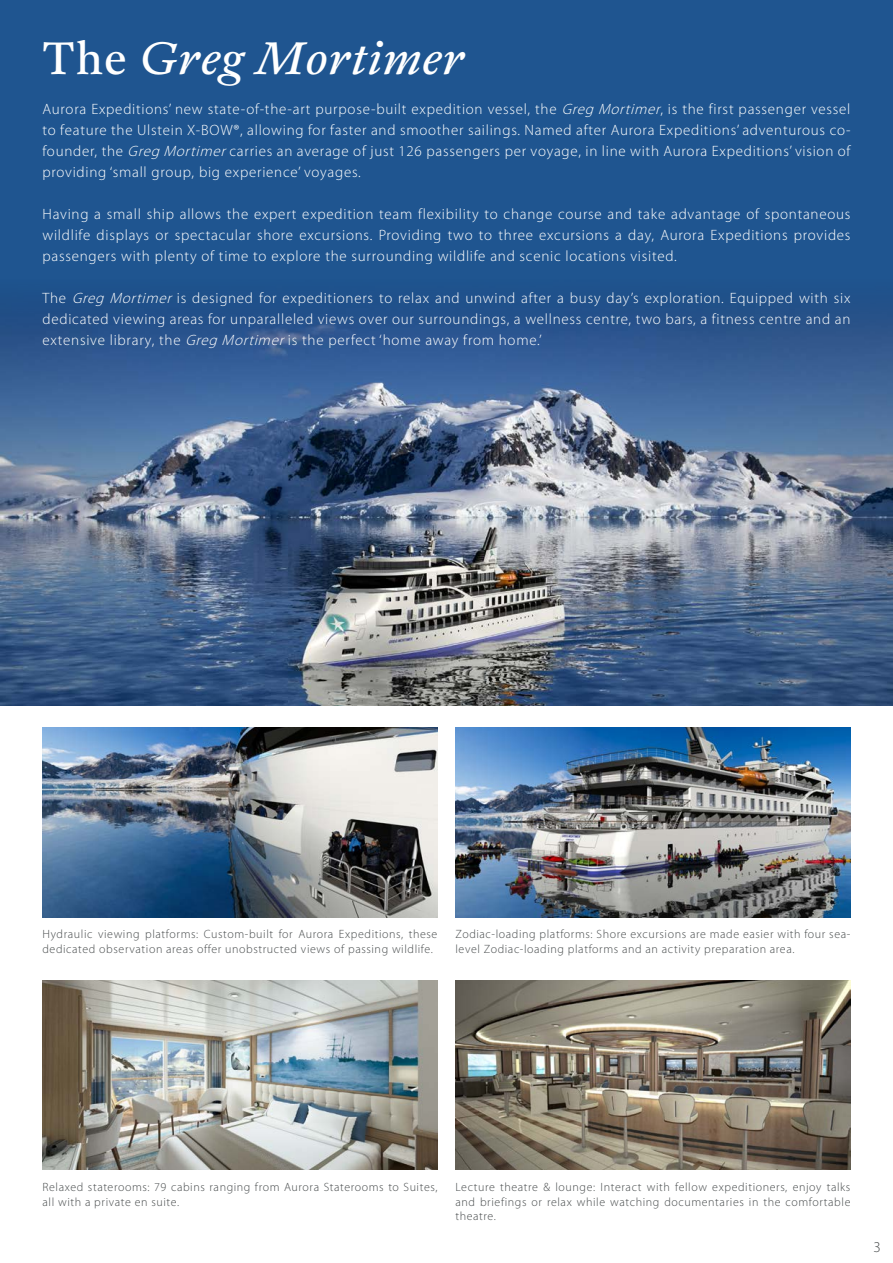
<style>
.page{position:relative;width:893px;height:1263px;background:#fff}
.page>*{position:absolute;margin:0;border:0;box-sizing:border-box;transform-origin:0 0}
.t1{font:italic 45px "Antwerp";letter-spacing:.025em;color:#fff}
.t2{font:300 15px/21px "Myriad Pro";letter-spacing:.05em;color:#fff;text-align:justify}
.t3{font:300 15px "Myriad Pro";color:#474b4c}
.t4{font:300 12px/14.4px "Myriad Pro";letter-spacing:.05em;color:#474b4c}
.s1{font-style:normal}
.s2{font-style:italic}
</style>
<div class="page">
<div style="left:0;top:0;width:893px;height:705px;background:#1f5590"></div>
<img style="left:0;top:309px;width:893px;height:396px">
<img style="left:43px;top:727px;width:394px;height:190px">
<img style="left:43px;top:980px;width:394px;height:190px">
<img style="left:455px;top:727px;width:395px;height:190px">
<img style="left:455px;top:980px;width:395px;height:190px">
<h1 class="t1" style="left:43px;top:29px;width:423px"><span class="s1">The</span> Greg Mortimer</h1>
<p class="t2" style="left:43px;top:99px;width:809px">Aurora Expeditions’ new state-of-the-art purpose-built expedition vessel, the <span class="s2">Greg Mortimer</span>, is the first passenger vessel to feature the Ulstein X-BOW®, allowing for faster and smoother sailings. Named after Aurora Expeditions’ adventurous co&shy;founder, the <span class="s2">Greg Mortimer</span>carries an average of just 126 passengers per voyage, in line with Aurora Expeditions’ vision of providing ‘small group, big experience’ voyages.</p>
<p class="t2" style="left:43px;top:204px;width:809px">Having a small ship allows the expert expedition team flexibility to change course and take advantage of spontaneous wildlife displays or spectacular shore excursions. Providing two to three excursions a day, Aurora Expeditions provides passengers with plenty of time to explore the surrounding wildlife and scenic locations visited.</p>
<p class="t2" style="left:43px;top:288px;width:809px">The <span class="s2">Greg Mortimer</span> is designed for expeditioners to relax and unwind after a busy day’s exploration. Equipped with six dedicated viewing areas for unparalleled views over our surroundings, a wellness centre, two bars, a fitness centre and an extensive library, the <span class="s2">Greg Mortimer</span>is the perfect ‘home away from home.’</p>
<p class="t4" style="left:43px;top:927px;width:396px">Hydraulic viewing platforms: Custom-built for Aurora Expeditions, these dedicated observation areas offer unobstructed views of passing wildlife.</p>
<p class="t4" style="left:455px;top:927px;width:396px">Zodiac-loading platforms: Shore excursions are made easier with four sea&shy;level Zodiac-loading platforms and an activity preparation area.</p>
<p class="t4" style="left:43px;top:1180px;width:396px">Relaxed staterooms: 79 cabins ranging from Aurora Staterooms to Suites, all with a private en suite.</p>
<p class="t4" style="left:455px;top:1180px;width:396px;text-align:justify">Lecture theatre &amp; lounge: Interact with fellow expeditioners, enjoy talks and briefings or relax while watching documentaries in the comfortable theatre.</p>
<p class="t3" style="left:873px;top:1238px;width:9px">3</p>
</div>
